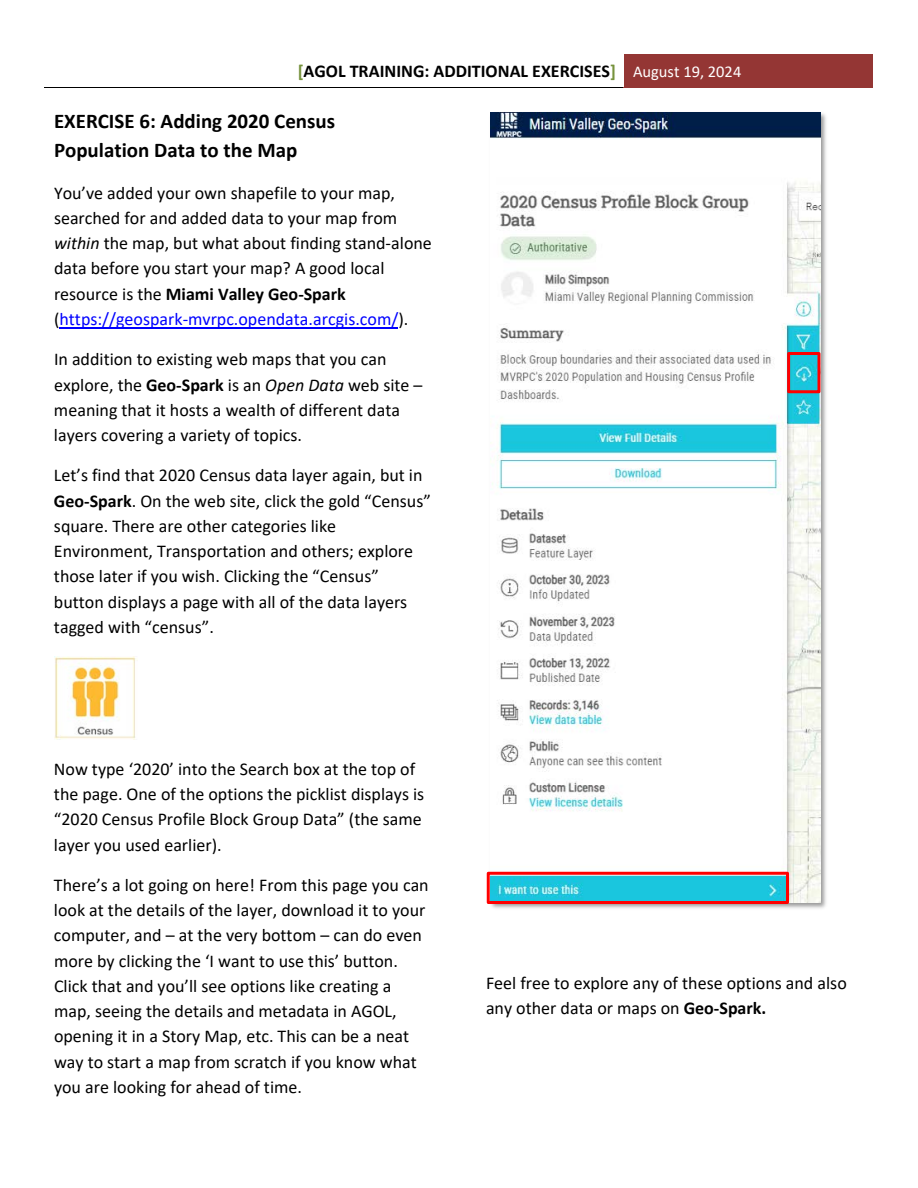
<style>
.page{position:relative;width:918px;height:1188px;background:#fff}
.page>*{position:absolute;margin:0;border:0;box-sizing:border-box;transform-origin:0 0}
.t1{font:700 21px/29.5px "Calibri";color:#000}
.t2{font:18px/25.2px "Calibri";color:#000}
.t3{font:700 18px "Calibri";color:#000}
.s1{color:#76923c}
.s2{font-weight:400;font-size:16.5px;color:#fff}
.s3{font-style:italic}
.s4{font-weight:700}
.s5{color:#00f}
</style>
<div class="page">
<div style="left:624px;top:54px;width:249px;height:33px;background:#943634"></div>
<hr style="left:44px;top:87px;width:580px;height:1px;background:#000">
<hr style="left:624px;top:87px;width:249px;height:1px;background:#943634">
<hr style="left:59px;top:327px;width:339px;height:1px;background:#00f">
<img style="left:54px;top:656px;width:82px;height:83px">
<img style="left:488px;top:112px;width:338px;height:797px">
<img style="left:490px;top:112px;width:330px;height:790px">
<div style="left:487px;top:872px;width:302px;height:32px;border:3px solid #f00"></div>
<div style="left:787px;top:352px;width:33px;height:41px;border:3px solid #f00"></div>
<p class="t3" style="left:298px;top:58px;width:445px"><span class="s1">[</span>AGOL TRAINING: ADDITIONAL EXERCISES<span class="s1">]</span> <span class="s2">August 19, 2024</span></p>
<p class="t1" style="left:54px;top:106px;width:283px">EXERCISE 6: Adding 2020 Census<br>Population Data to the Map</p>
<p class="t2" style="left:54px;top:180px;width:379px">You’ve added your own shapefile to your map, searched for and added data to your map from <span class="s3">within</span> the map, but what about finding stand-alone data before you start your map? A good local resource is the <span class="s4">Miami Valley Geo-Spark </span>(<span class="s5">https://geospark-mvrpc.opendata.arcgis.com/</span>).</p>
<p class="t2" style="left:54px;top:346px;width:370px">In addition to existing web maps that you can explore, the <span class="s4">Geo-Spark</span> is an <span class="s3">Open Data</span> web site – meaning that it hosts a wealth of different data layers covering a variety of topics.</p>
<p class="t2" style="left:54px;top:462px;width:378px">Let’s find that 2020 Census data layer again, but in <span class="s4">Geo-Spark</span>. On the web site, click the gold “Census” square. There are other categories like Environment, Transportation and others; explore those later if you wish. Clicking the “Census” button displays a page with all of the data layers tagged with “census”.</p>
<p class="t2" style="left:54px;top:756px;width:372px">Now type ‘2020’ into the Search box at the top of the page. One of the options the picklist displays is “2020 Census Profile Block Group Data” (the same layer you used earlier).</p>
<p class="t2" style="left:54px;top:872px;width:376px">There’s a lot going on here! From this page you can look at the details of the layer, download it to your computer, and – at the very bottom – can do even more by clicking the ‘I want to use this’ button.<br>Click that and you’ll see options like creating a map, seeing the details and metadata in AGOL, opening it in a Story Map, etc. This can be a neat way to start a map from scratch if you know what you are looking for ahead of time.</p>
<p class="t2" style="left:486px;top:970px;width:362px">Feel free to explore any of these options and also any other data or maps on <span class="s4">Geo-Spark.</span></p>
</div>
